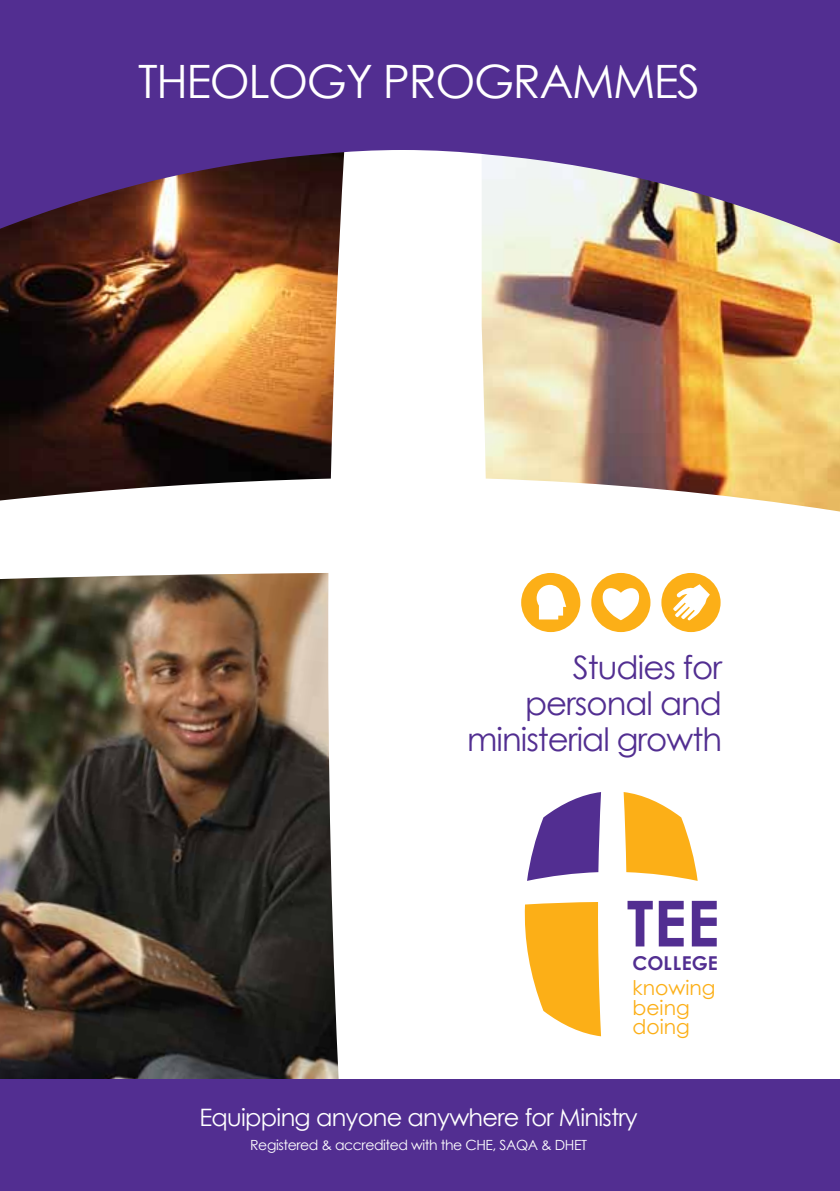
<style>
.page{position:relative;width:840px;height:1191px;background:#fff}
.page>*{position:absolute;margin:0;border:0;box-sizing:border-box;transform-origin:0 0}
.t1{font:700 63.4px "Century Gothic";color:#522e91}
.t2{font:46px "Century Gothic";letter-spacing:-.03em;color:#fff}
.t3{font:32.2px/36px "Century Gothic";letter-spacing:-.03em;color:#522e91;text-align:right}
.t4{font:24px "Century Gothic";letter-spacing:-.03em;color:#fff}
.t5{font:20.4px/19.6px "Century Gothic";color:#fcaf17}
.t6{font:700 19px "Century Gothic";color:#522e91}
.t7{font:14px "Century Gothic";letter-spacing:-.03em;color:#fff}
</style>
<div class="page">
<img style="left:481px;top:256px;width:358px;height:255px">
<img style="left:0;top:256px;width:339px;height:244px">
<img style="left:0;top:573px;width:339px;height:506px">
<svg style="left:0;top:0;width:839px;height:256px;background:#6e4f8f"></svg>
<div style="left:0;top:1079px;width:839px;height:112px;background:#522e91"></div>
<div style="left:521px;top:573px;width:59px;height:59px;background:#fcaf17;border-radius:50%"></div>
<svg style="left:536px;top:585px;width:30px;height:34px"></svg>
<div style="left:591px;top:573px;width:59px;height:59px;background:#fcaf17;border-radius:50%"></div>
<svg style="left:602px;top:588px;width:38px;height:32px"></svg>
<div style="left:661px;top:573px;width:59px;height:59px;background:#fcaf17;border-radius:50%"></div>
<svg style="left:673px;top:584px;width:36px;height:37px"></svg>
<svg style="left:524px;top:902px;width:76px;height:134px"></svg>
<svg style="left:623px;top:792px;width:74px;height:89px"></svg>
<svg style="left:527px;top:792px;width:73px;height:89px"></svg>
<h2 class="t2" style="left:138px;top:54px;width:563px">THEOLOGY PROGRAMMES</h2>
<h3 class="t3" style="left:467px;top:648px;width:256px">Studies for personal and ministerial growth</h3>
<h1 class="t1" style="left:626px;top:883px;width:94px">TEE</h1>
<h3 class="t6" style="left:632px;top:951px;width:87px">COLLEGE</h3>
<h3 class="t5" style="left:632px;top:977px;width:84px">knowing being doing</h3>
<h3 class="t4" style="left:199px;top:1103px;width:439px">Equipping anyone anywhere for Ministry</h3>
<p class="t7" style="left:250px;top:1136px;width:338px">Registered &amp; accredited with the CHE, SAQA &amp; DHET</p>
</div>
